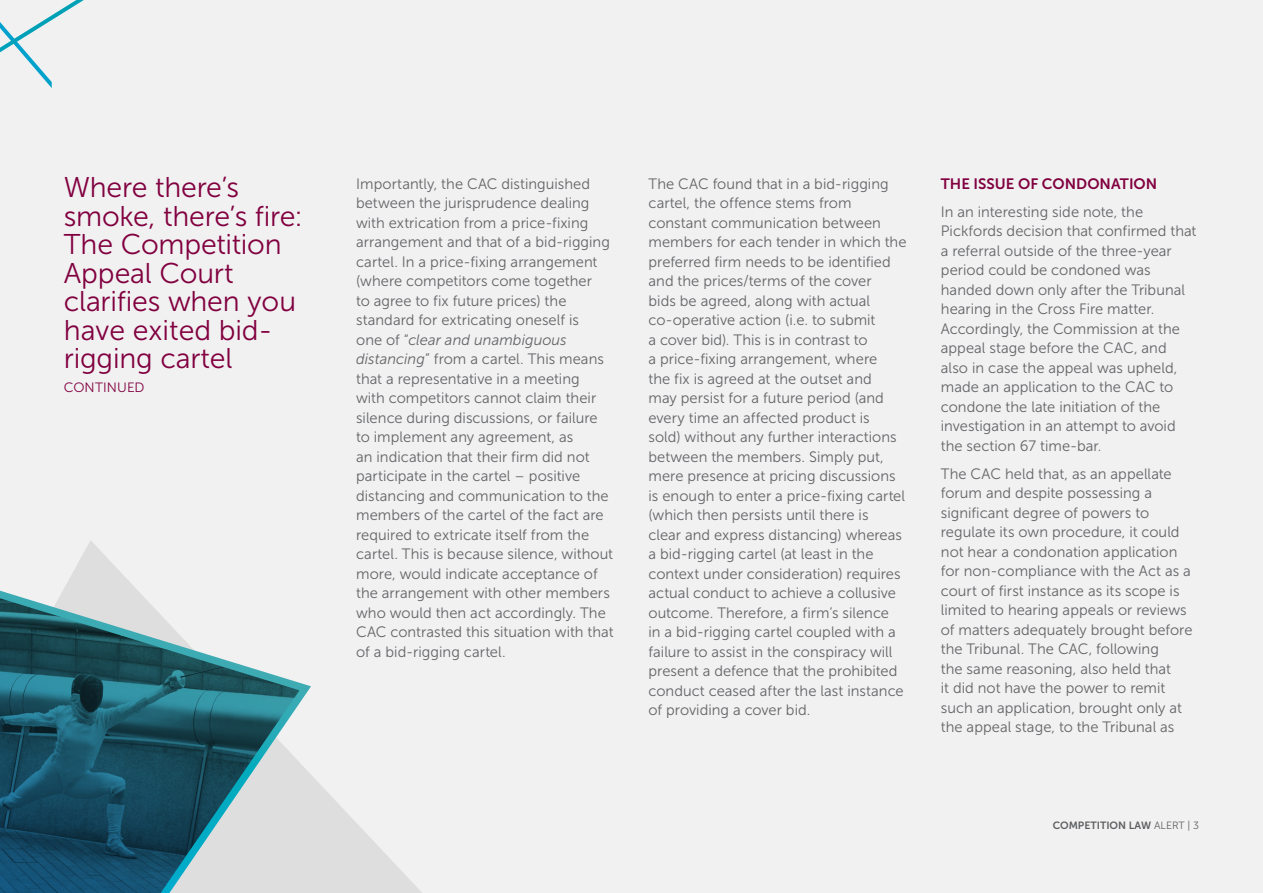
<style>
.page{position:relative;width:1263px;height:893px;background:#f1f1f2}
.page>*{position:absolute;margin:0;border:0;box-sizing:border-box;transform-origin:0 0}
.t1{font:28.5px/28.5px "Museo Sans 300";letter-spacing:-.005em;color:#81003f}
.t2{font:15px/19.5px "Museo Sans 300";letter-spacing:.005em;color:#636466}
.t3{font:15px "Museo Sans 700";color:#81003f}
.t4{font:13.5px "Museo Sans 300";letter-spacing:.01em;color:#81003f}
.t5{font:10.5px "Museo Sans 700";color:#636466}
.s1{font-style:italic}
.s2{font-family:"Museo Sans 300"}
</style>
<div class="page">
<svg style="left:317px;top:781px;width:105px;height:112px;fill:#e4e3e4"></svg>
<svg style="left:0;top:540px;width:317px;height:353px"></svg>
<h1 class="t1" style="left:64px;top:174px;width:241px">Where there’s smoke, there’s fire:<br>The Competition<br>Appeal Court clarifies when you have exited bid&shy;rigging cartel</h1>
<p class="t4" style="left:64px;top:380px;width:82px">CONTINUED</p>
<p class="t2" style="left:356px;top:174px;width:259px">Importantly, the CAC distinguished between the jurisprudence dealing with extrication from a price-fixing arrangement and that of a bid-rigging cartel. In a price-fixing arrangement (where competitors come together<br>to agree to fix future prices) the standard for extricating oneself is<br>one of “<span class="s1">clear and unambiguous distancing</span>” from a cartel. This means that a representative in a meeting<br>with competitors cannot claim their silence during discussions, or failure to implement any agreement, as<br>an indication that their firm did not participate in the cartel – positive distancing and communication to the members of the cartel of the fact are required to extricate itself from the cartel. This is because silence, without more, would indicate acceptance of the arrangement with other members who would then act accordingly. The CAC contrasted this situation with that of a bid-rigging cartel.</p>
<p class="t2" style="left:648px;top:174px;width:259px">The CAC found that in a bid-rigging cartel, the offence stems from constant communication between members for each tender in which the preferred firm needs to be identified and the prices/terms of the cover<br>bids be agreed, along with actual co-operative action (i.e. to submit<br>a cover bid). This is in contrast to<br>a price-fixing arrangement, where<br>the fix is agreed at the outset and<br>may persist for a future period (and every time an affected product is<br>sold) without any further interactions between the members. Simply put, mere presence at pricing discussions is enough to enter a price-fixing cartel (which then persists until there is<br>clear and express distancing) whereas a bid-rigging cartel (at least in the context under consideration) requires actual conduct to achieve a collusive outcome. Therefore, a firm’s silence<br>in a bid-rigging cartel coupled with a failure to assist in the conspiracy will present a defence that the prohibited conduct ceased after the last instance of providing a cover bid.</p>
<p class="t3" style="left:941px;top:175px;width:218px">THE ISSUE OF CONDONATION</p>
<p class="t2" style="left:941px;top:202px;width:257px">In an interesting side note, the Pickfords decision that confirmed that a referral outside of the three-year period could be condoned was handed down only after the Tribunal hearing in the Cross Fire matter.<br>Accordingly, the Commission at the appeal stage before the CAC, and also in case the appeal was upheld, made an application to the CAC to condone the late initiation of the investigation in an attempt to avoid the section 67 time-bar.</p>
<p class="t2" style="left:941px;top:464px;width:253px">The CAC held that, as an appellate forum and despite possessing a significant degree of powers to regulate its own procedure, it could not hear a condonation application for non-compliance with the Act as a court of first instance as its scope is limited to hearing appeals or reviews of matters adequately brought before the Tribunal. The CAC, following<br>the same reasoning, also held that<br>it did not have the power to remit such an application, brought only at the appeal stage, to the Tribunal as</p>
<p class="t5" style="left:1053px;top:819px;width:148px">COMPETITION LAW <span class="s2">ALERT | 3</span></p>
</div>
